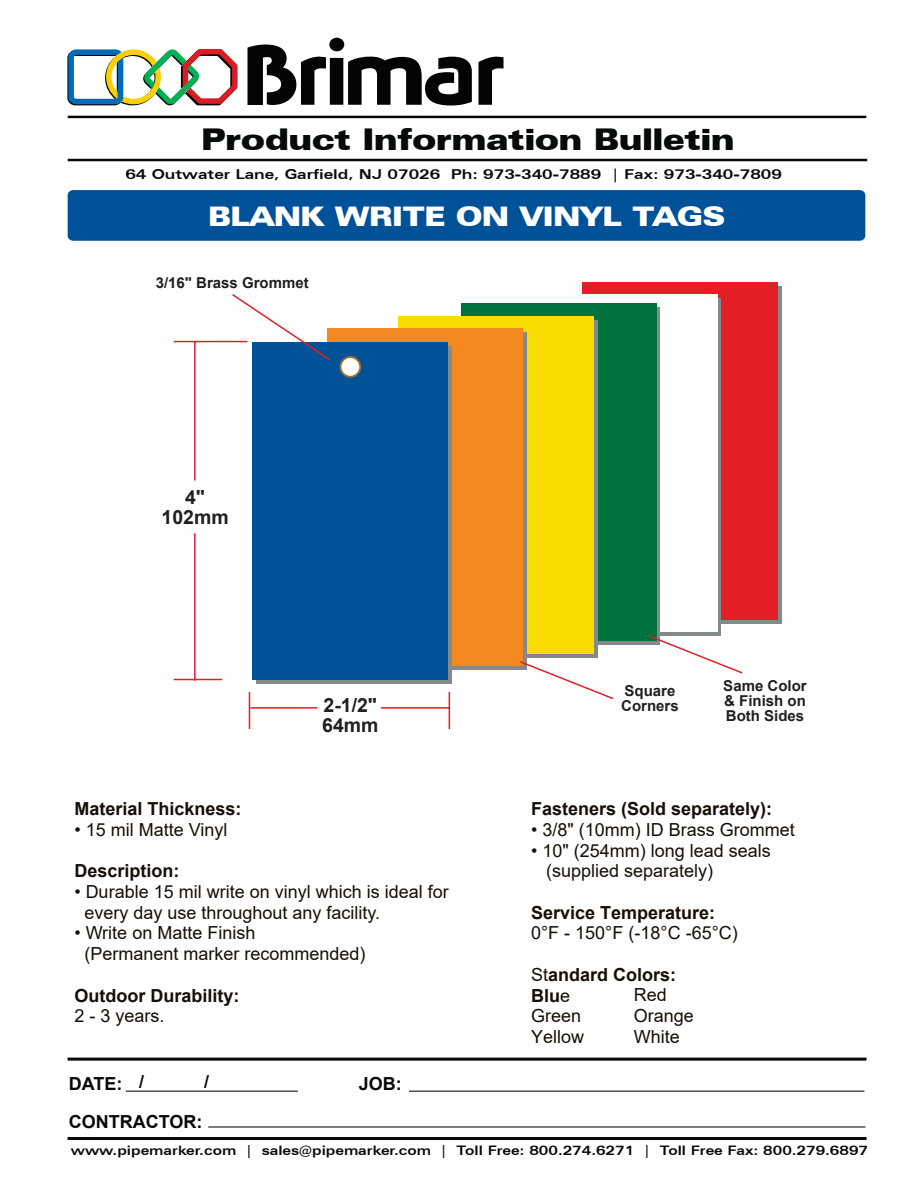
<style>
.page{position:relative;width:918px;height:1188px;background:#fff}
.page>*{position:absolute;margin:0;border:0;box-sizing:border-box;transform-origin:0 0}
.t1{font:900 expanded 30px "Zurich BT";color:#070b07}
.t2{font:900 expanded 27px "Zurich BT";color:#fff}
.t3{font:700 19.5px/19.5px "Arial";color:#231f20;text-align:center}
.t4{font:18px/20.7px "Arial";color:#160f07}
.t5{font:700 18px/20.7px "Arial";color:#160f07}
.t6{font:700 18px "Arial";color:#070b07}
.t7{font:700 15px/15px "Arial";color:#231f20}
.t8{font:700 expanded 13.65px "Zurich BT";color:#070b07;scale:1.04 1}
.t9{font:700 expanded 13.2px "Zurich BT";color:#070b07}
.s1{font-weight:400}
</style>
<div class="page">
<div style="left:587px;top:286px;width:195px;height:338px;background:#84898a"></div>
<div style="left:583px;top:282px;width:195px;height:338px;background:#e31e25"></div>
<div style="left:523px;top:294px;width:195px;height:338px;background:#fff"></div>
<div style="left:465px;top:307px;width:195px;height:338px;background:linear-gradient(to bottom,#84898a,#84898a)"></div>
<div style="left:461px;top:303px;width:195px;height:338px;background:#00723d"></div>
<div style="left:398px;top:316px;width:196px;height:338px;background:#f9dd01"></div>
<div style="left:331px;top:332px;width:195px;height:338px;background:linear-gradient(to bottom,#84898a,#84898a)"></div>
<div style="left:327px;top:328px;width:195px;height:338px;background:#f38920"></div>
<div style="left:256px;top:346px;width:196px;height:338px;background:#84898a"></div>
<div style="left:253px;top:342px;width:195px;height:338px;background:#005298"></div>
<svg style="left:340px;top:356px;width:21px;height:22px"></svg>
<div style="left:341px;top:358px;width:18px;height:18px;background:#fff;border-radius:50%"></div>
<div style="left:68px;top:190px;width:797px;height:51px;background:#005298;border-radius:5px"></div>
<hr style="left:68px;top:116px;width:798px;height:2px;background:#070b07">
<hr style="left:68px;top:159px;width:799px;height:2px;background:#070b07">
<svg style="left:248px;top:38px;width:224px;height:68px"></svg>
<svg style="left:479px;top:57px;width:25px;height:48px"></svg>
<svg style="left:67px;top:49px;width:171px;height:57px"></svg>
<hr style="left:409px;top:1091px;width:455px;height:1px;background:#070b07">
<hr style="left:208px;top:1126px;width:657px;height:2px;background:#070b07">
<hr style="left:68px;top:1058px;width:799px;height:3px;background:#070b07">
<hr style="left:68px;top:1137px;width:799px;height:3px;background:#070b07">
<hr style="left:126px;top:1091px;width:172px;height:1px;background:#070b07">
<hr style="left:194px;top:533px;width:2px;height:148px;background:#e31e25">
<hr style="left:174px;top:679px;width:48px;height:1px;background:#e31e25">
<hr style="left:194px;top:342px;width:2px;height:138px;background:#e31e25">
<hr style="left:174px;top:341px;width:73px;height:1px;background:#e31e25">
<hr style="left:381px;top:707px;width:68px;height:2px;background:#e31e25">
<hr style="left:251px;top:707px;width:66px;height:2px;background:#e31e25">
<hr style="left:449px;top:692px;width:1px;height:37px;background:#e31e25">
<hr style="left:249px;top:692px;width:1px;height:37px;background:#e31e25">
<svg style="left:230px;top:294px;width:101px;height:68px"></svg>
<svg style="left:518px;top:660px;width:96px;height:40px"></svg>
<svg style="left:648px;top:634px;width:95px;height:40px"></svg>
<h1 class="t1" style="left:201px;top:122px;width:535px">Product Information Bulletin</h1>
<p class="t8" style="left:125px;top:166px;width:633px">64 Outwater Lane, Garfield, NJ 07026 Ph: 973-340-7889 | Fax: 973-340-7809</p>
<h2 class="t2" style="left:209px;top:200px;width:518px">BLANK WRITE ON VINYL TAGS</h2>
<p class="t7" style="left:156px;top:275px;width:155px">3/16" Brass Grommet</p>
<p class="t3" style="left:162px;top:488px;width:69px">4"<br>102mm</p>
<p class="t3" style="left:322px;top:696px;width:58px;text-align:left">2-1/2"<br>64mm</p>
<p class="t5" style="left:74px;top:799px;width:169px">Material Thickness:</p>
<p class="t4" style="left:74px;top:819px;width:155px">• 15 mil Matte Vinyl</p>
<p class="t5" style="left:74px;top:861px;width:107px">Description:</p>
<p class="t4" style="left:84px;top:881px;width:366px;text-indent:-10px">• Durable 15 mil write on vinyl which is ideal for every day use throughout any facility.</p>
<p class="t4" style="left:84px;top:923px;width:283px;text-indent:-10px">• Write on Matte Finish<br>(Permanent marker recommended)</p>
<p class="t5" style="left:74px;top:985px;width:167px">Outdoor Durability:</p>
<p class="t4" style="left:74px;top:1005px;width:92px">2 - 3 years.</p>
<p class="t6" style="left:69px;top:1071px;width:77px">DATE: /</p>
<p class="t6" style="left:204px;top:1069px;width:7px">/</p>
<p class="t6" style="left:69px;top:1109px;width:135px">CONTRACTOR:</p>
<p class="t6" style="left:359px;top:1071px;width:45px">JOB:</p>
<p class="t7" style="left:621px;top:683px;width:59px">Square<br>Corners</p>
<p class="t7" style="left:723px;top:678px;width:85px;text-align:justify">Same Color &amp; Finish on Both Sides</p>
<p class="t5" style="left:531px;top:799px;width:243px">Fasteners (Sold separately):</p>
<p class="t4" style="left:531px;top:819px;width:265px">• 3/8" (10mm) ID Brass Grommet</p>
<p class="t4" style="left:546px;top:840px;width:226px;text-indent:-15px">• 10" (254mm) long lead seals (supplied separately)</p>
<p class="t5" style="left:531px;top:902px;width:186px">Service Temperature:</p>
<p class="t4" style="left:531px;top:923px;width:208px">0°F - 150°F (-18°C -65°C)</p>
<p class="t5" style="left:531px;top:964px;width:147px"><span class="s1">St</span>andard Colors:<br>Blu<span class="s1">e<br>Green<br>Yellow</span></p>
<p class="t4" style="left:634px;top:985px;width:62px">Red<br>Orange<br>White</p>
<p class="t9" style="left:71px;top:1143px;width:799px">www.pipemarker.com | sales@pipemarker.com | Toll Free: 800.274.6271 | Toll Free Fax: 800.279.6897</p>
</div>
